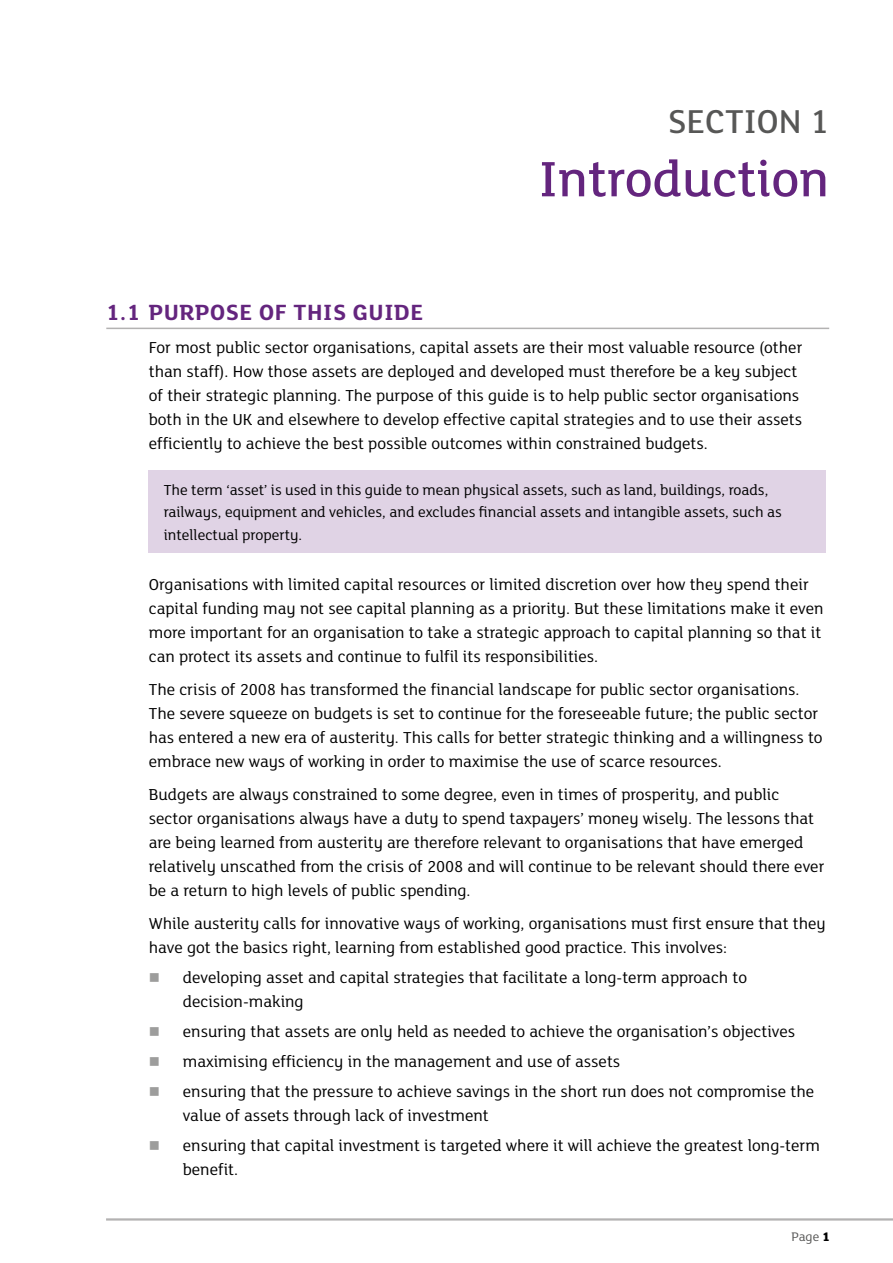
<style>
.page{position:relative;width:893px;height:1263px;background:#fff}
.page>*{position:absolute;margin:0;border:0;box-sizing:border-box;transform-origin:0 0}
.t1{font:500 54px "FS Lola";color:#64257e}
.t2{font:500 36px "FS Lola";color:#575756}
.t3{font:700 24px "FS Lola";letter-spacing:.025em;color:#64257e}
.t4{font:17.25px/24px "FS Lola";color:#000}
.t5{font:15.75px/22.5px "FS Lola";color:#000}
.t6{font:13.5px "FS Lola";color:#575756}
.s1{font-weight:800;color:#000}
</style>
<div class="page">
<hr style="left:106px;top:1218px;width:787px;height:2px;background:#b3b2b2">
<hr style="left:106px;top:328px;width:723px;height:1px;background:#b3b2b2">
<div style="left:149px;top:470px;width:677px;height:82px;background:#e0d3e5"></div>
<h2 class="t2" style="left:668px;top:98px;width:163px">SECTION 1</h2>
<h1 class="t1" style="left:539px;top:144px;width:292px">Introduction</h1>
<h3 class="t3" style="left:106px;top:296px;width:318px">1.1 PURPOSE OF THIS GUIDE</h3>
<p class="t4" style="left:149px;top:335px;width:655px">For most public sector organisations, capital assets are their most valuable resource (other than staff). How those assets are deployed and developed must therefore be a key subject of their strategic planning. The purpose of this guide is to help public sector organisations both in the UK and elsewhere to develop effective capital strategies and to use their assets efficiently to achieve the best possible outcomes within constrained budgets.</p>
<p class="t5" style="left:164px;top:478px;width:620px">The term ‘asset’ is used in this guide to mean physical assets, such as land, buildings, roads, railways, equipment and vehicles, and excludes financial assets and intangible assets, such as intellectual property.</p>
<p class="t4" style="left:149px;top:572px;width:676px">Organisations with limited capital resources or limited discretion over how they spend their capital funding may not see capital planning as a priority. But these limitations make it even more important for an organisation to take a strategic approach to capital planning so that it can protect its assets and continue to fulfil its responsibilities.</p>
<p class="t4" style="left:149px;top:677px;width:675px">The crisis of 2008 has transformed the financial landscape for public sector organisations.<br>The severe squeeze on budgets is set to continue for the foreseeable future; the public sector has entered a new era of austerity. This calls for better strategic thinking and a willingness to embrace new ways of working in order to maximise the use of scarce resources.</p>
<p class="t4" style="left:149px;top:782px;width:677px">Budgets are always constrained to some degree, even in times of prosperity, and public sector organisations always have a duty to spend taxpayers’ money wisely. The lessons that are being learned from austerity are therefore relevant to organisations that have emerged relatively unscathed from the crisis of 2008 and will continue to be relevant should there ever be a return to high levels of public spending.</p>
<p class="t4" style="left:149px;top:911px;width:678px">While austerity calls for innovative ways of working, organisations must first ensure that they have got the basics right, learning from established good practice. This involves:</p>
<p class="t4" style="left:183px;top:965px;width:566px">developing asset and capital strategies that facilitate a long-term approach to decision-making</p>
<p class="t4" style="left:183px;top:1016px;width:633px;line-height:30px">ensuring that assets are only held as needed to achieve the organisation’s objectives maximising efficiency in the management and use of assets<br>ensuring that the pressure to achieve savings in the short run does not compromise the</p>
<p class="t4" style="left:183px;top:1100px;width:639px;line-height:30px">value of assets through lack of investment<br>ensuring that capital investment is targeted where it will achieve the greatest long-term</p>
<p class="t4" style="left:183px;top:1157px;width:57px">benefit.</p>
<p class="t6" style="left:792px;top:1227px;width:40px">Page <span class="s1">1</span></p>
</div>
